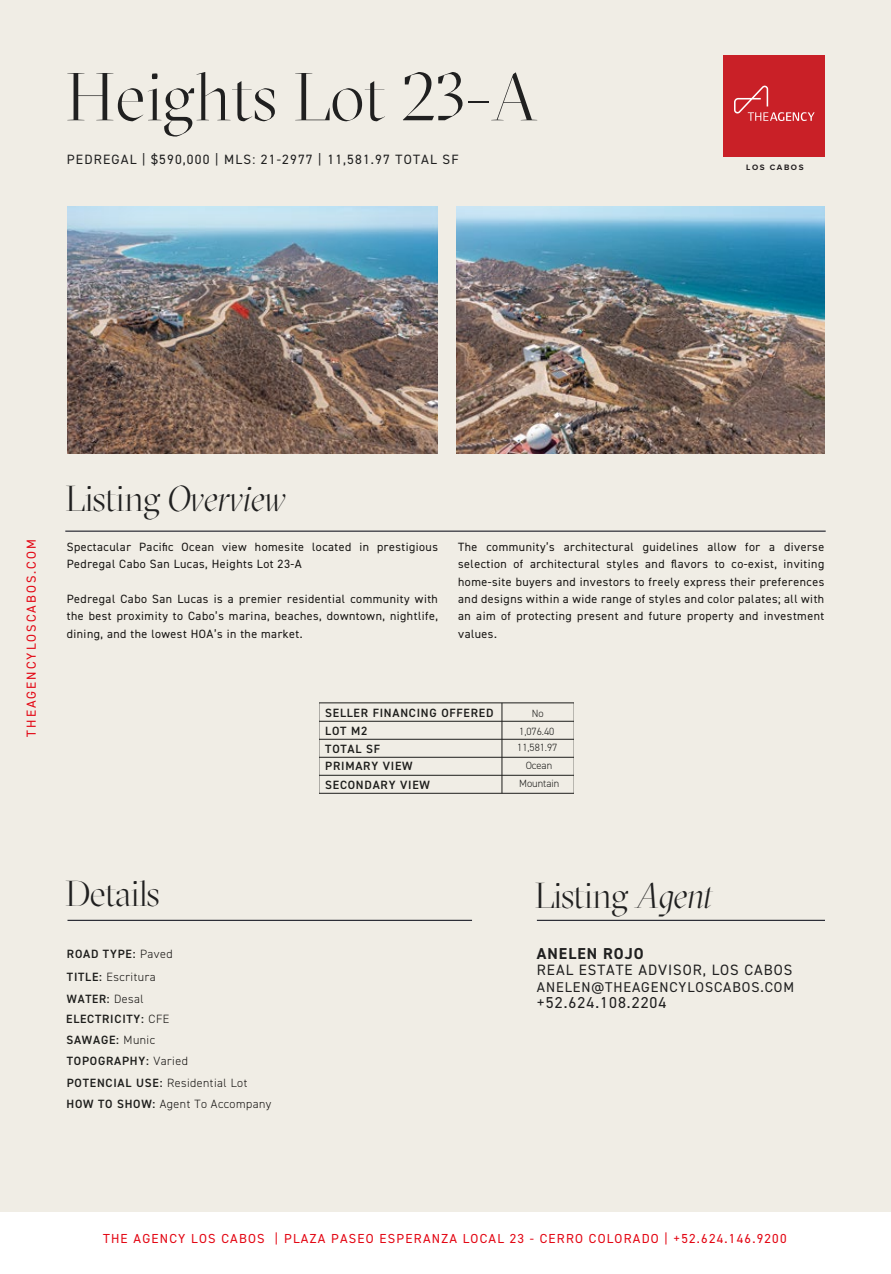
<style>
.page{position:relative;width:891px;height:1274px;background:#fff}
.page>*{position:absolute;margin:0;border:0;box-sizing:border-box;transform-origin:0 0}
.t1{font:300 67.5px "GT Sectra Display";color:#202020}
.t2{font:300 36px "GT Sectra Display";letter-spacing:-.025em;color:#202020}
.t3{font:italic 300 36px "GT Sectra Display";letter-spacing:-.02em;color:#202020}
.t4{font:15.9px "DIN2014";letter-spacing:.065em;color:#202020}
.t5{font:700 15.9px "DIN2014";letter-spacing:.065em;color:#202020}
.t6{font:15px "DIN2014";letter-spacing:.065em;color:#202020}
.t7{font:15px "DIN2014";letter-spacing:.085em;color:#e30613}
.t8{font:14.25px "DIN2014";letter-spacing:.065em;color:#202020}
.t9{font:13.5px "DIN2014";letter-spacing:.085em;color:#202020}
.t10{font:13.05px "DIN2014";letter-spacing:.095em;color:#e30613}
.t11{font:13.05px "DIN2014";letter-spacing:.155em;color:#e30613}
.t12{font:12px/17.4px "DIN2014";letter-spacing:.04em;color:#161412;text-align:justify}
.t13{font:600 12px/22.2px "DIN2014";letter-spacing:.065em;color:#1d1d1b}
.t14{font:300 12px "DIN2014";letter-spacing:.04em;color:#161412}
.t15{font:300 10.5px/18.3px "DIN2014";color:#1d1d1b;text-align:center}
.t16{font:700 8.1px "Proxima Nova";letter-spacing:.19em;color:#231f20}
.s1{font-style:normal}
.s2{font-style:italic}
.s3{font-weight:300;color:#161412}
.s4{font-weight:600;color:#1d1d1b}
</style>
<div class="page">
<div style="left:1px;top:0;width:890px;height:1269px;background:#f0ede5"></div>
<hr style="left:65px;top:531px;width:761px;height:1px;background:#00020f">
<hr style="left:502px;top:703px;width:1px;height:90px;background:#1d1d1b">
<hr style="left:318px;top:703px;width:1px;height:90px;background:#1d1d1b">
<hr style="left:574px;top:703px;width:1px;height:90px;background:#1d1d1b">
<hr style="left:264px;top:721px;width:627px;height:1px;background:#1d1d1b">
<hr style="left:264px;top:739px;width:627px;height:1px;background:#1d1d1b">
<hr style="left:264px;top:757px;width:627px;height:1px;background:#1d1d1b">
<hr style="left:264px;top:775px;width:627px;height:1px;background:#1d1d1b">
<hr style="left:264px;top:793px;width:627px;height:1px;background:#1d1d1b">
<hr style="left:51px;top:702px;width:720px;height:1px;background:#1d1d1b">
<hr style="left:68px;top:920px;width:404px;height:1px;background:#00020f">
<hr style="left:537px;top:920px;width:288px;height:1px;background:#00020f">
<div style="left:724px;top:55px;width:101px;height:102px;background:#c92027"></div>
<svg style="left:734px;top:86px;width:81px;height:35px"></svg>
<div style="left:575px;top:700px;width:316px;height:137px;background:#f0ede5"></div>
<div style="left:0;top:1212px;width:891px;height:62px;background:#fff"></div>
<div style="left:48px;top:698px;width:270px;height:137px;background:#f0ede5"></div>
<img style="left:68px;top:206px;width:370px;height:247px">
<img style="left:457px;top:206px;width:368px;height:248px">
<h1 class="t1" style="left:65px;top:58px;width:474px">Heights Lot 23-A</h1>
<p class="t9" style="left:67px;top:151px;width:393px">PEDREGAL | $590,000 | MLS: 21-2977 | 11,581.97 TOTAL SF</p>
<p class="t16" style="left:746px;top:161px;width:59px">LOS CABOS</p>
<p class="t7" style="left:25px;top:724px;width:211px;rotate:-90deg">+ THE AGENCY REPORT 2019</p>
<p class="t11" style="left:23px;top:736px;width:199px;rotate:-90deg">THEAGENCYLOSCABOS.COM</p>
<h2 class="t3" style="left:65px;top:477px;width:222px"><span class="s1">Listing</span> Overview</h2>
<p class="t12" style="left:67px;top:538px;width:373px">Spectacular Pacific Ocean view homesite located in prestigious<br>Pedregal Cabo San Lucas, Heights Lot 23-A</p>
<p class="t12" style="left:67px;top:590px;width:373px">Pedregal Cabo San Lucas is a premier residential community with the best proximity to Cabo’s marina, beaches, downtown, nightlife, dining, and the lowest HOA’s in the market.</p>
<p class="t12" style="left:458px;top:538px;width:368px">The community’s architectural guidelines allow for a diverse selection of architectural styles and flavors to co-exist, inviting home-site buyers and investors to freely express their preferences and designs within a wide range of styles and color palates; all with an aim of protecting present and future property and investment values.</p>
<p class="t13" style="left:325px;top:704px;width:170px;line-height:17.7px">SELLER FINANCING OFFERED<br>LOT M2</p>
<p class="t13" style="left:325px;top:755px;width:89px">PRIMARY VIEW</p>
<p class="t15" style="left:519px;top:704px;width:37px">No<br>1,076.40</p>
<p class="t13" style="left:325px;top:737px;width:56px">TOTAL SF</p>
<p class="t15" style="left:517px;top:738px;width:42px">11,581.97</p>
<p class="t15" style="left:526px;top:755px;width:28px">Ocean</p>
<p class="t13" style="left:325px;top:773px;width:106px">SECONDARY VIEW</p>
<p class="t15" style="left:519px;top:774px;width:42px">Mountain</p>
<h2 class="t2" style="left:65px;top:873px;width:96px">Details</h2>
<h2 class="t2" style="left:534px;top:875px;width:180px">Listing <span class="s2">Agent</span></h2>
<p class="t13" style="left:67px;top:943px;width:107px">ROAD TYPE: <span class="s3">Paved<br></span>TITLE: <span class="s3">Escritura<br></span>WATER: <span class="s3">Desal</span></p>
<p class="t13" style="left:66px;top:1008px;width:105px">ELECTRICITY: <span class="s3">CFE</span></p>
<p class="t13" style="left:66px;top:1028px;width:90px">SAWAGE: <span class="s3">Munic</span></p>
<p class="t13" style="left:67px;top:1049px;width:182px">TOPOGRAPHY: <span class="s3">Varied<br></span>POTENCIAL USE: <span class="s3">Residential Lot</span></p>
<p class="t14" style="left:66px;top:1096px;width:206px"><span class="s4">HOW TO SHOW:</span> Agent To Accompany</p>
<h3 class="t5" style="left:537px;top:942px;width:108px">ANELEN ROJO</h3>
<p class="t6" style="left:537px;top:960px;width:257px">REAL ESTATE ADVISOR, LOS CABOS</p>
<p class="t8" style="left:537px;top:977px;width:259px">ANELEN@THEAGENCYLOSCABOS.COM</p>
<h3 class="t4" style="left:537px;top:992px;width:131px">+52.624.108.2204</h3>
<p class="t10" style="left:103px;top:1230px;width:685px">THE AGENCY LOS CABOS | PLAZA PASEO ESPERANZA LOCAL 23 - CERRO COLORADO | +52.624.146.9200</p>
</div>
